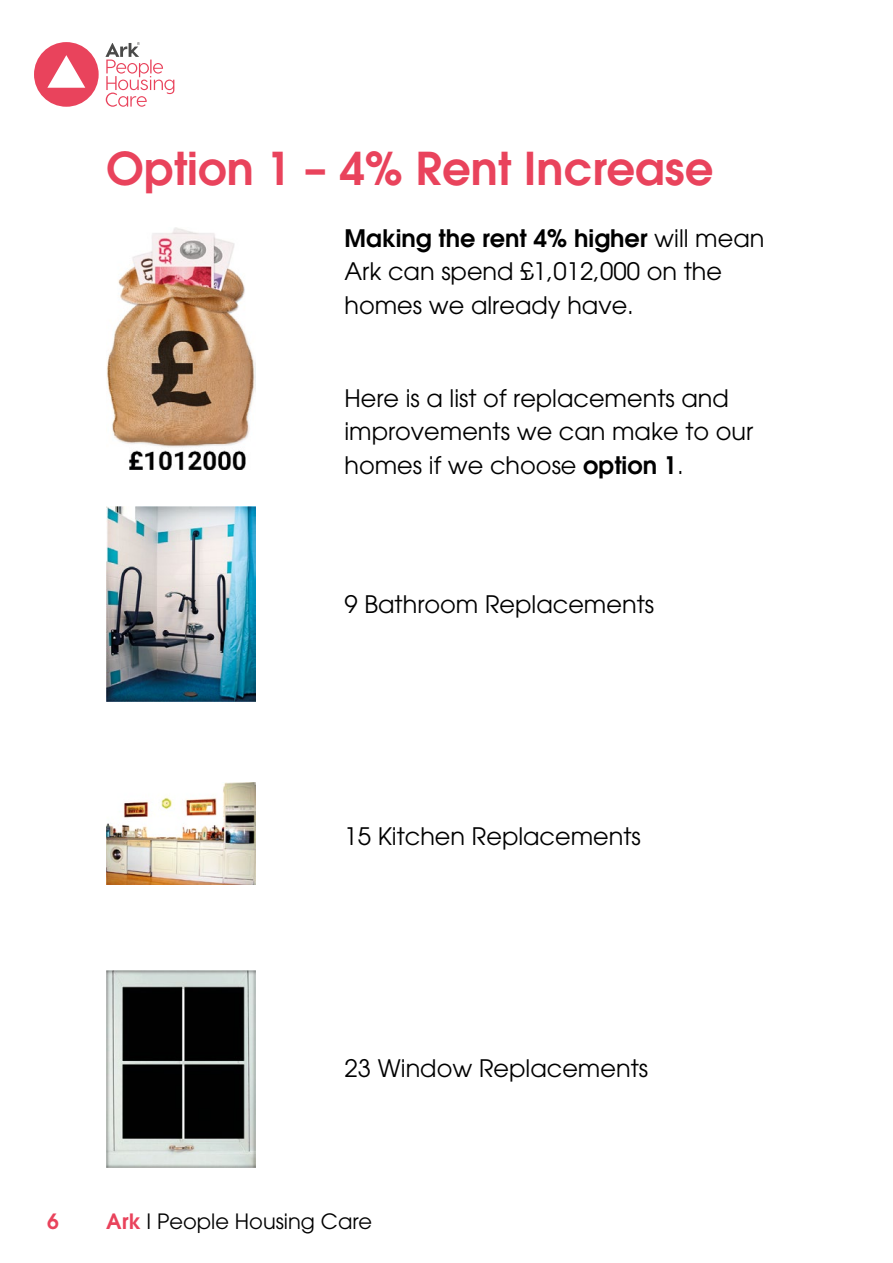
<style>
.page{position:relative;width:893px;height:1263px;background:#fff}
.page>*{position:absolute;margin:0;border:0;box-sizing:border-box;transform-origin:0 0}
.t1{font:600 45px "Avant Garde LT";color:#e9435c}
.t2{font:24px/33.6px "Avant Garde LT";color:#000}
.t3{font:21px "Avant Garde LT";color:#000}
.t4{font:600 21px "Avant Garde LT";color:#e9435c}
.s1{font-weight:600}
.s2{font-weight:600;color:#e9435c}
</style>
<div class="page">
<svg style="left:105px;top:42px;width:69px;height:65px"></svg>
<svg style="left:34px;top:42px;width:65px;height:65px"></svg>
<img style="left:107px;top:227px;width:148px;height:242px">
<img style="left:106px;top:506px;width:149px;height:195px">
<img style="left:106px;top:782px;width:149px;height:102px">
<img style="left:106px;top:970px;width:149px;height:197px">
<h1 class="t1" style="left:106px;top:139px;width:609px">Option 1 – 4% Rent Increase</h1>
<p class="t2" style="left:344px;top:221px;width:421px"><span class="s1">Making the rent 4% higher</span> will mean<br>Ark can spend £1,012,000 on the homes we already have.</p>
<p class="t2" style="left:344px;top:381px;width:410px">Here is a list of replacements and improvements we can make to our homes if we choose <span class="s1">option 1</span>.</p>
<p class="t2" style="left:344px;top:587px;width:311px">9 Bathroom Replacements</p>
<p class="t2" style="left:344px;top:819px;width:298px">15 Kitchen Replacements</p>
<p class="t2" style="left:344px;top:1051px;width:305px">23 Window Replacements</p>
<p class="t4" style="left:47px;top:1207px;width:13px">6</p>
<p class="t3" style="left:106px;top:1209px;width:267px"><span class="s2">Ark</span> I People Housing Care</p>
</div>
